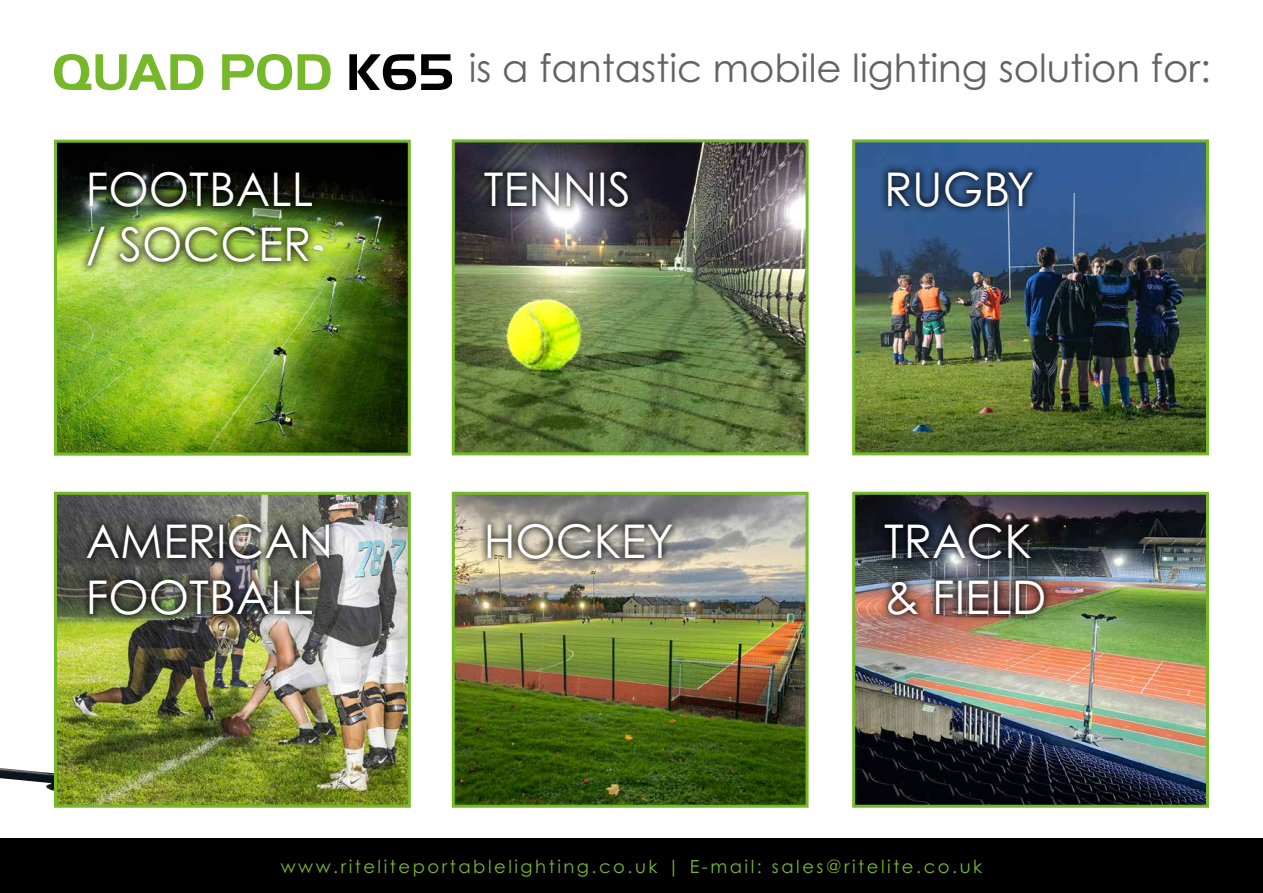
<style>
.page{position:relative;width:1263px;height:893px;background:#fff}
.page>*{position:absolute;margin:0;border:0;box-sizing:border-box;transform-origin:0 0}
.t1{font:46.5px/55.8px "Century Gothic Pro";color:#fff}
.t2{font:38.7px "Century Gothic Pro";color:#646363}
.t3{font:18px "Century Gothic Pro";letter-spacing:.14em;color:#76b82a}
</style>
<div class="page">
<img style="left:0;top:768px;width:54px;height:23px">
<div style="left:0;top:838px;width:1263px;height:55px;background:#000"></div>
<img style="left:58px;top:496px;width:349px;height:308px">
<div style="left:54px;top:492px;width:357px;height:316px;border:3px solid #76b82a"></div>
<img style="left:58px;top:144px;width:349px;height:308px">
<div style="left:54px;top:140px;width:357px;height:316px;border:3px solid #76b82a"></div>
<img style="left:456px;top:143px;width:348px;height:308px">
<div style="left:452px;top:139px;width:356px;height:316px;border:3px solid #76b82a"></div>
<img style="left:456px;top:496px;width:348px;height:308px">
<div style="left:452px;top:492px;width:356px;height:316px;border:3px solid #76b82a"></div>
<img style="left:856px;top:496px;width:349px;height:308px">
<div style="left:852px;top:492px;width:357px;height:316px;border:3px solid #76b82a"></div>
<img style="left:856px;top:143px;width:349px;height:308px">
<div style="left:852px;top:139px;width:357px;height:316px;border:3px solid #76b82a"></div>
<div style="left:79px;top:163px;width:242px;height:112px;background:#000;opacity:.75"></div>
<div style="left:475px;top:163px;width:162px;height:52px;background:#000;opacity:.75"></div>
<div style="left:479px;top:515px;width:201px;height:53px;background:#000;opacity:.75"></div>
<div style="left:876px;top:515px;width:177px;height:108px;background:#000;opacity:.75"></div>
<div style="left:879px;top:163px;width:162px;height:52px;background:#000;opacity:.75"></div>
<div style="left:79px;top:515px;width:259px;height:108px;background:#000;opacity:.75"></div>
<svg style="left:349px;top:54px;width:103px;height:36px"></svg>
<svg style="left:54px;top:54px;width:277px;height:36px"></svg>
<h2 class="t2" style="left:469px;top:45px;width:743px">is a fantastic mobile lighting solution for:</h2>
<h1 class="t1" style="left:86px;top:160px;width:229px">FOOTBALL / SOCCER</h1>
<h1 class="t1" style="left:484px;top:160px;width:149px">TENNIS</h1>
<h1 class="t1" style="left:884px;top:160px;width:152px">RUGBY</h1>
<h1 class="t1" style="left:86px;top:513px;width:249px">AMERICAN<br>FOOTBALL</h1>
<h1 class="t1" style="left:484px;top:513px;width:191px">HOCKEY</h1>
<h1 class="t1" style="left:884px;top:513px;width:164px">TRACK &amp; FIELD</h1>
<p class="t3" style="left:281px;top:855px;width:703px">www.riteliteportablelighting.co.uk | E-mail: sales@ritelite.co.uk</p>
</div>
